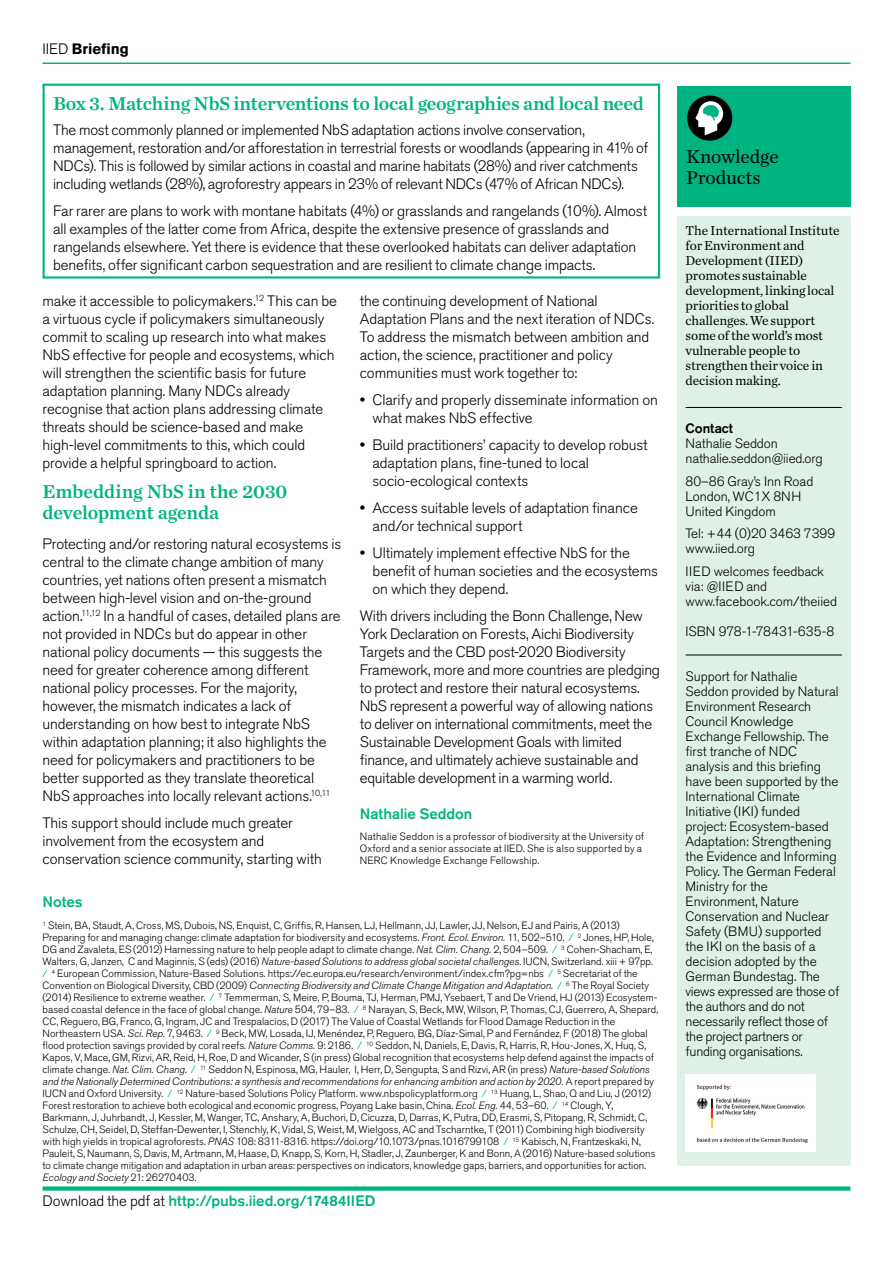
<style>
.page{position:relative;width:893px;height:1263px;background:#fff}
.page>*{position:absolute;margin:0;border:0;box-sizing:border-box;transform-origin:0 0}
.t1{font:19.5px/21px "Chronicle Text G1 Semi";letter-spacing:-.015em;color:#00b482}
.t2{font:19.5px/20.7px "Chronicle Text G1";letter-spacing:-.01em;color:#000}
.t3{font:300 15px/18px "Akzidenz Grotesk BE";letter-spacing:-.01em;color:#000}
.t4{font:500 15px "Akzidenz Grotesk BE";color:#00b482}
.t5{font:700 15px "Akzidenz Grotesk BE";letter-spacing:-.005em;color:#000}
.t6{font:300 13.5px/15px "Akzidenz Grotesk BE";letter-spacing:-.005em;color:#000}
.t7{font:13.5px/15px "Chronicle Text G1";letter-spacing:-.01em;color:#000}
.t8{font:500 13.5px "Akzidenz Grotesk BE";letter-spacing:-.005em;color:#000}
.t9{font:300 10.5px/12px "Akzidenz Grotesk BE";color:#000}
.s1{font-weight:300}
.s2{font-style:italic}
.s3{color:#00b482}
.s4{font-weight:300;color:#000}
</style>
<div class="page">
<div style="left:677px;top:86px;width:173px;height:121px;background:#00b482"></div>
<div style="left:687px;top:95px;width:45px;height:46px;background:#000;border-radius:50%"></div>
<svg style="left:695px;top:101px;width:28px;height:34px"></svg>
<div style="left:677px;top:216px;width:173px;height:949px;background:#dff0e7"></div>
<hr style="left:686px;top:407px;width:156px;height:1px;background:#000">
<hr style="left:686px;top:655px;width:156px;height:1px;background:#000">
<hr style="left:43px;top:63px;width:807px;height:1px;background:#00b482">
<div style="left:43px;top:1186px;width:807px;height:5px;background:#00b482"></div>
<img style="left:686px;top:1074px;width:129px;height:78px">
<div style="left:43px;top:84px;width:617px;height:195px;border:2px solid #00b482"></div>
<h2 class="t5" style="left:43px;top:40px;width:88px"><span class="s1">IIED</span> Briefing</h2>
<h1 class="t1" style="left:53px;top:92px;width:592px">Box 3. Matching NbS interventions to local geographies and local need</h1>
<p class="t3" style="left:53px;top:121px;width:597px">The most commonly planned or implemented NbS adaptation actions involve conservation, management, restoration and/or afforestation in terrestrial forests or woodlands (appearing in 41% of NDCs). This is followed by similar actions in coastal and marine habitats (28%) and river catchments including wetlands (28%), agroforestry appears in 23% of relevant NDCs (47% of African NDCs).</p>
<p class="t3" style="left:53px;top:202px;width:595px">Far rarer are plans to work with montane habitats (4%) or grasslands and rangelands (10%). Almost all examples of the latter come from Africa, despite the extensive presence of grasslands and rangelands elsewhere. Yet there is evidence that these overlooked habitats can deliver adaptation benefits, offer significant carbon sequestration and are resilient to climate change impacts.</p>
<p class="t3" style="left:43px;top:292px;width:296px">make it accessible to policymakers.<sup>12</sup> This can be a virtuous cycle if policymakers simultaneously commit to scaling up research into what makes NbS effective for people and ecosystems, which will strengthen the scientific basis for future adaptation planning. Many NDCs already recognise that action plans addressing climate threats should be science-based and make high-level commitments to this, which could provide a helpful springboard to action.</p>
<h1 class="t1" style="left:43px;top:480px;width:246px">Embedding NbS in the 2030 development agenda</h1>
<p class="t3" style="left:43px;top:535px;width:300px">Protecting and/or restoring natural ecosystems is central to the climate change ambition of many countries, yet nations often present a mismatch between high-level vision and on-the-ground action.<sup>11,12</sup> In a handful of cases, detailed plans are not provided in NDCs but do appear in other national policy documents — this suggests the need for greater coherence among different national policy processes. For the majority, however, the mismatch indicates a lack of understanding on how best to integrate NbS within adaptation planning; it also highlights the need for policymakers and practitioners to be better supported as they translate theoretical NbS approaches into locally relevant actions.<sup>10,11</sup></p>
<h2 class="t3" style="left:43px;top:814px;width:281px">This support should include much greater involvement from the ecosystem and conservation science community, starting with</h2>
<h2 class="t3" style="left:360px;top:292px;width:296px">the continuing development of National Adaptation Plans and the next iteration of NDCs.<br>To address the mismatch between ambition and action, the science, practitioner and policy communities must work together to:</h2>
<h2 class="t3" style="left:373px;top:391px;width:287px;text-indent:-13px">• Clarify and properly disseminate information on what makes NbS effective</h2>
<h2 class="t3" style="left:373px;top:436px;width:277px;text-indent:-13px">• Build practitioners’ capacity to develop robust adaptation plans, fine-tuned to local socio-ecological contexts</h2>
<h2 class="t3" style="left:373px;top:499px;width:267px;text-indent:-13px">• Access suitable levels of adaptation finance and/or technical support</h2>
<h2 class="t3" style="left:373px;top:544px;width:287px;text-indent:-13px">• Ultimately implement effective NbS for the benefit of human societies and the ecosystems on which they depend.</h2>
<p class="t3" style="left:360px;top:607px;width:302px">With drivers including the Bonn Challenge, New York Declaration on Forests, Aichi Biodiversity Targets and the CBD post-2020 Biodiversity Framework, more and more countries are pledging to protect and restore their natural ecosystems.<br>NbS represent a powerful way of allowing nations to deliver on international commitments, meet the Sustainable Development Goals with limited finance, and ultimately achieve sustainable and equitable development in a warming world.</p>
<h2 class="t4" style="left:360px;top:804px;width:114px">Nathalie Seddon</h2>
<p class="t9" style="left:360px;top:831px;width:286px">Nathalie Seddon is a professor of biodiversity at the University of<br>Oxford and a senior associate at IIED. She is also supported by a<br>NERC Knowledge Exchange Fellowship.</p>
<h2 class="t4" style="left:43px;top:893px;width:42px">Notes</h2>
<p class="t9" style="left:43px;top:920px;width:617px"><sup>1</sup> Stein, BA, Staudt, A, Cross, MS, Dubois, NS, Enquist, C, Griffis, R, Hansen, LJ, Hellmann, JJ, Lawler, JJ, Nelson, EJ and Pairis, A (2013)<br>Preparing for and managing change: climate adaptation for biodiversity and ecosystems. <span class="s2">Front. Ecol. Environ.</span> 11, 502–510. <span class="s3">/</span> <sup>2</sup> Jones, HP, Hole, DG and Zavaleta, ES (2012) Harnessing nature to help people adapt to climate change. <span class="s2">Nat. Clim. Chang.</span> 2, 504–509. <span class="s3">/</span> <sup>3</sup> Cohen-Shacham, E, Walters, G, Janzen, C and Maginnis, S (eds) (2016) <span class="s2">Nature-based Solutions to address global societal challenges</span>. IUCN, Switzerland. xiii + 97pp. <span class="s3">/</span> <sup>4</sup> European Commission, Nature-Based Solutions. https://ec.europa.eu/research/environment/index.cfm?pg=nbs <span class="s3">/</span> <sup>5</sup> Secretariat of the Convention on Biological Diversity, CBD (2009) <span class="s2">Connecting Biodiversity and Climate Change Mitigation and Adaptation</span>. <span class="s3">/</span> <sup>6</sup> The Royal Society (2014) Resilience to extreme weather. <span class="s3">/</span> <sup>7</sup> Temmerman, S, Meire, P, Bouma, TJ, Herman, PMJ, Ysebaert, T and De Vriend, HJ (2013) Ecosystem&shy;based coastal defence in the face of global change. <span class="s2">Nature</span> 504, 79–83. <span class="s3">/</span> <sup>8</sup> Narayan, S, Beck, MW, Wilson, P, Thomas, CJ, Guerrero, A, Shepard, CC, Reguero, BG, Franco, G, Ingram, JC and Trespalacios, D (2017) The Value of Coastal Wetlands for Flood Damage Reduction in the Northeastern USA. <span class="s2">Sci. Rep.</span> 7, 9463. <span class="s3">/</span> <sup>9</sup> Beck, MW, Losada, IJ, Menéndez, P, Reguero, BG, Díaz-Simal, P and Fernández, F (2018) The global flood protection savings provided by coral reefs. <span class="s2">Nature Comms.</span> 9: 2186. <span class="s3">/</span> <sup>10</sup> Seddon, N, Daniels, E, Davis, R, Harris, R, Hou-Jones, X, Huq, S, Kapos, V, Mace, GM, Rizvi, AR, Reid, H, Roe, D and Wicander, S (in press) Global recognition that ecosystems help defend against the impacts of climate change. <span class="s2">Nat. Clim. Chang</span>. <span class="s3">/</span> <sup>11</sup> Seddon N, Espinosa, MG, Hauler, I, Herr, D, Sengupta, S and Rizvi, AR (in press) <span class="s2">Nature-based Solutions and the Nationally Determined Contributions: a synthesis and recommendations for enhancing ambition and action by 2020.</span> A report prepared by IUCN and Oxford University. <span class="s3">/</span> <sup>12</sup> Nature-based Solutions Policy Platform. www.nbspolicyplatform.org <span class="s3">/</span> <sup>13</sup> Huang, L, Shao, Q and Liu, J (2012)<br>Forest restoration to achieve both ecological and economic progress, Poyang Lake basin, China. <span class="s2">Ecol. Eng.</span> 44, 53–60. <span class="s3">/</span> <sup>14</sup> Clough, Y, Barkmann, J, Juhrbandt, J, Kessler, M, Wanger, TC, Anshary, A, Buchori, D, Cicuzza, D, Darras, K, Putra, DD, Erasmi, S, Pitopang, R, Schmidt, C, Schulze, CH, Seidel, D, Steffan-Dewenter, I, Stenchly, K, Vidal, S, Weist, M, Wielgoss, AC and Tscharntke, T (2011) Combining high biodiversity with high yields in tropical agroforests. <span class="s2">PNAS</span> 108: 8311-8316. https://doi.org/10.1073/pnas.1016799108 <span class="s3">/</span> <sup>15</sup> Kabisch, N, Frantzeskaki, N, Pauleit, S, Naumann, S, Davis, M, Artmann, M, Haase, D, Knapp, S, Korn, H, Stadler, J, Zaunberger, K and Bonn, A (2016) Nature-based solutions to climate change mitigation and adaptation in urban areas: perspectives on indicators, knowledge gaps, barriers, and opportunities for action.<br><span class="s2">Ecology and Society</span> 21: 26270403.</p>
<h2 class="t4" style="left:43px;top:1192px;width:335px"><span class="s4">Download the pdf at</span> http://pubs.iied.org/17484IIED</h2>
<h1 class="t2" style="left:686px;top:145px;width:94px">Knowledge<br>Products</h1>
<p class="t7" style="left:686px;top:223px;width:155px">The International Institute for Environment and<br>Development (IIED) promotes sustainable development, linking local priorities to global challenges. We support some of the world’s most vulnerable people to strengthen their voice in decision making.</p>
<p class="t8" style="left:686px;top:420px;width:49px">Contact</p>
<p class="t6" style="left:686px;top:436px;width:139px">Nathalie Seddon nathalie.seddon@iied.org</p>
<p class="t6" style="left:686px;top:474px;width:129px">80–86 Gray’s Inn Road<br>London, WC1X 8NH<br>United Kingdom</p>
<p class="t6" style="left:686px;top:526px;width:151px">Tel: +44 (0)20 3463 7399 www.iied.org</p>
<p class="t6" style="left:686px;top:564px;width:153px">IIED welcomes feedback via: @IIED and www.facebook.com/theiied</p>
<p class="t6" style="left:686px;top:624px;width:150px">ISBN 978-1-78431-635-8</p>
<p class="t6" style="left:686px;top:669px;width:155px">Support for Nathalie<br>Seddon provided by Natural<br>Environment Research<br>Council Knowledge<br>Exchange Fellowship. The first tranche of NDC analysis and this briefing have been supported by the<br>International Climate<br>Initiative (IKI) funded project: Ecosystem-based<br>Adaptation: Strengthening the Evidence and Informing<br>Policy. The German Federal<br>Ministry for the<br>Environment, Nature<br>Conservation and Nuclear<br>Safety (BMU) supported the IKI on the basis of a decision adopted by the<br>German Bundestag. The views expressed are those of the authors and do not necessarily reflect those of the project partners or funding organisations.</p>
</div>
